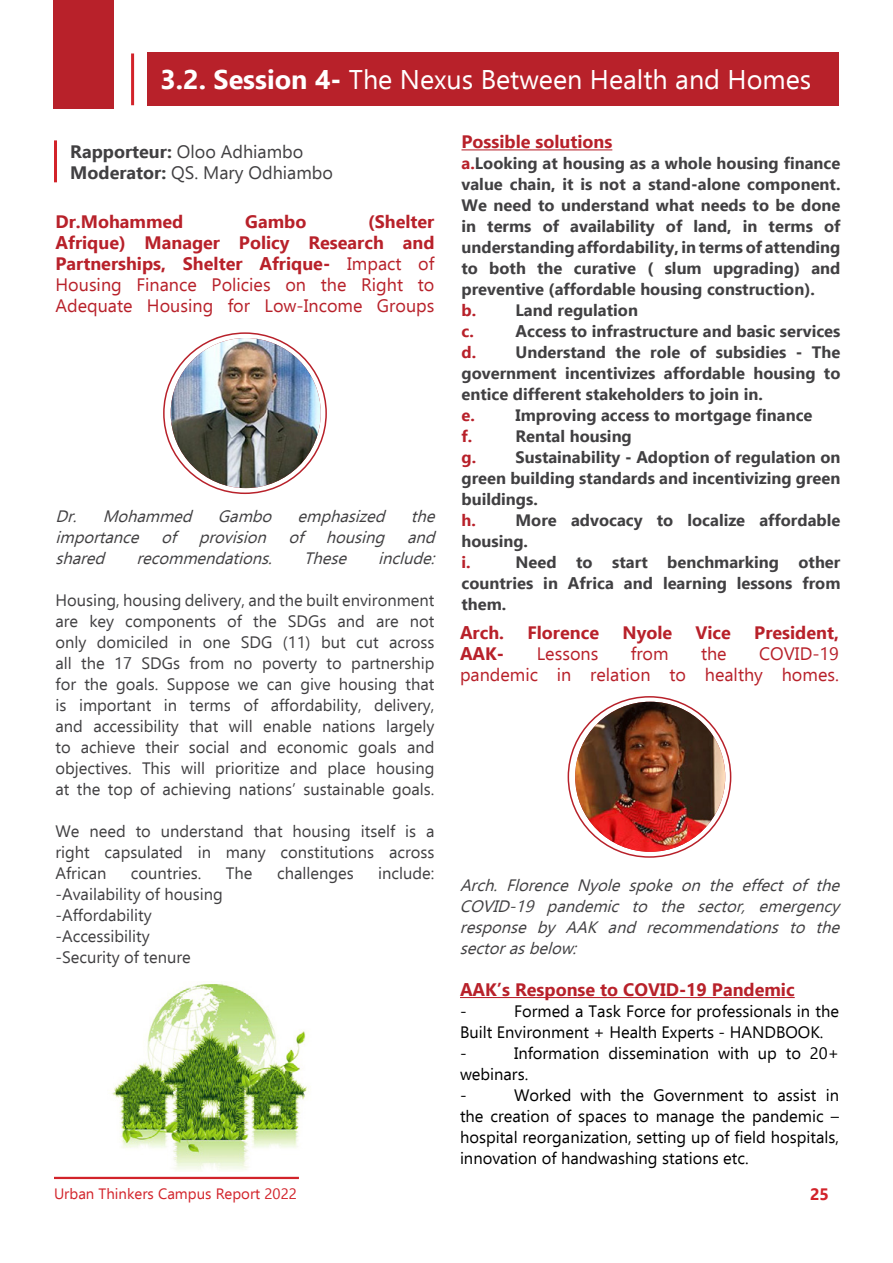
<style>
.page{position:relative;width:893px;height:1263px;background:#fff}
.page>*{position:absolute;margin:0;border:0;box-sizing:border-box;transform-origin:0 0}
.t1{font:27px "Ebrima";color:#fff}
.t2{font:18px/21px "Ebrima";color:#b8212a;text-align:justify}
.t3{font:700 18px "Ebrima";color:#b8212a}
.t4{font:18px/21px "Ebrima";color:#414042}
.t5{font:700 16.5px/21px "Ebrima";color:#414042}
.t6{font:16.5px/21px "Ebrima";color:#414042;text-align:justify}
.t7{font:16.5px/21px "Ebrima";color:#000}
.t8{font:italic 16.5px/21px "Ebrima";color:#414042;text-align:justify}
.t9{font:700 16.5px "Ebrima";color:#b8212a}
.t10{font:700 16.5px "Ebrima";color:#d2232a}
.t11{font:15px "Ebrima";color:#d2232a}
.s1{font-weight:700}
.s2{color:#b8212a}
</style>
<div class="page">
<hr style="left:54px;top:1177px;width:245px;height:2px;background:#d2232a">
<div style="left:53px;top:0;width:61px;height:108px;background:#b8212a"></div>
<hr style="left:460px;top:997px;width:335px;height:1px;background:#b8212a">
<img style="left:171px;top:338px;width:150px;height:150px;border-radius:75px">
<img style="left:575px;top:702px;width:150px;height:150px;border-radius:75px">
<hr style="left:461px;top:149px;width:151px;height:1px;background:#b8212a">
<hr style="left:54px;top:140px;width:3px;height:42px;background:#d2232a">
<hr style="left:131px;top:53px;width:3px;height:52px;background:#d2232a">
<div style="left:147px;top:53px;width:692px;height:53px;background:#b8212a"></div>
<img style="left:111px;top:984px;width:196px;height:187px">
<h1 class="t1" style="left:160px;top:60px;width:652px"><span class="s1">3.2. Session 4-</span> The Nexus Between Health and Homes</h1>
<p class="t4" style="left:70px;top:140px;width:264px"><span class="s1">Rapporteur:</span> Oloo Adhiambo<br><span class="s1">Moderator:</span> QS. Mary Odhiambo</p>
<p class="t2" style="left:56px;top:211px;width:380px;text-indent:313px"><span class="s1">(Shelter Afrique) Manager Policy Research and Partnerships, Shelter Afrique-</span> Impact of Housing Finance Policies on the Right to Adequate Housing for Low-Income Groups</p>
<p class="t3" style="left:56px;top:207px;width:129px">Dr.Mohammed</p>
<p class="t3" style="left:245px;top:207px;width:63px">Gambo</p>
<p class="t8" style="left:55px;top:505px;width:387px">Dr. Mohammed Gambo emphasized the importance of provision of housing and shared</p>
<p class="t8" style="left:136px;top:547px;width:143px">recommendations.</p>
<p class="t8" style="left:304px;top:547px;width:50px">These</p>
<p class="t8" style="left:378px;top:547px;width:64px">include:</p>
<p class="t6" style="left:56px;top:589px;width:381px">Housing, housing delivery, and the built environment are key components of the SDGs and are not only domiciled in one SDG (11) but cut across all the 17 SDGs from no poverty to partnership for the goals. Suppose we can give housing that is important in terms of affordability, delivery, and accessibility that will enable nations largely to achieve their social and economic goals and objectives. This will prioritize and place housing at the top of achieving nations’ sustainable goals.</p>
<p class="t6" style="left:56px;top:820px;width:380px">We need to understand that housing itself is a right capsulated in many constitutions across African</p>
<p class="t6" style="left:131px;top:862px;width:72px">countries.</p>
<p class="t6" style="left:226px;top:862px;width:28px">The</p>
<p class="t6" style="left:277px;top:862px;width:78px">challenges</p>
<p class="t6" style="left:378px;top:862px;width:58px">include:</p>
<p class="t6" style="left:56px;top:883px;width:169px;text-align:left">-Availability of housing -Affordability -Accessibility<br>-Security of tenure</p>
<p class="t3" style="left:461px;top:128px;width:152px">Possible solutions</p>
<p class="t5" style="left:461px;top:152px;width:380px"><span class="s2">a.</span>Looking at housing as a whole housing finance value chain, it is not a stand-alone component.<br>We need to understand what needs to be done in terms of availability of land, in terms of understanding affordability, in terms of attending to both the curative ( slum upgrading) and preventive (affordable housing construction).<br><span class="s2">b.</span> Land regulation<br><span class="s2">c.</span></p>
<p class="t5" style="left:461px;top:320px;width:380px;text-align:justify;text-indent:54px">Access to infrastructure and basic services <span class="s2">d.</span> Understand the role of subsidies - The government incentivizes affordable housing to entice different stakeholders to join in.</p>
<p class="t9" style="left:461px;top:403px;width:15px">e.</p>
<p class="t5" style="left:515px;top:404px;width:299px">Improving access to mortgage finance</p>
<p class="t9" style="left:461px;top:424px;width:12px">f.</p>
<p class="t5" style="left:461px;top:425px;width:380px;text-indent:54px">Rental housing<br><span class="s2">g.</span> Sustainability - Adoption of regulation on green building standards and incentivizing green buildings.<br><span class="s2">h.</span> More advocacy to localize affordable housing.</p>
<p class="t9" style="left:461px;top:550px;width:11px">i.</p>
<p class="t5" style="left:461px;top:551px;width:380px;text-align:justify;text-indent:54px">Need to start benchmarking other countries in Africa and learning lessons from them.</p>
<p class="t3" style="left:460px;top:618px;width:46px">Arch.</p>
<p class="t3" style="left:527px;top:618px;width:73px">Florence</p>
<p class="t3" style="left:622px;top:618px;width:51px">Nyole</p>
<p class="t3" style="left:695px;top:618px;width:37px">Vice</p>
<p class="t3" style="left:754px;top:618px;width:86px">President,</p>
<p class="t3" style="left:460px;top:639px;width:46px">AAK-</p>
<p class="t2" style="left:537px;top:642px;width:63px">Lessons</p>
<p class="t2" style="left:631px;top:642px;width:39px">from</p>
<p class="t2" style="left:701px;top:642px;width:27px">the</p>
<p class="t2" style="left:460px;top:642px;width:380px;text-align:right">COVID-19<br>pandemic in relation to healthy homes.</p>
<p class="t8" style="left:460px;top:874px;width:387px">Arch. Florence Nyole spoke on the effect of the COVID-19 pandemic to the sector, emergency response by AAK and recommendations to the sectorasbelow:</p>
<p class="t3" style="left:460px;top:975px;width:336px">AAK’s Response to COVID-19 Pandemic</p>
<p class="t7" style="left:460px;top:1000px;width:8px">-</p>
<p class="t7" style="left:460px;top:1000px;width:380px;text-indent:54px">Formed a Task Force for professionals in the<br>Built Environment + Health Experts - HANDBOOK.<br>-</p>
<p class="t7" style="left:460px;top:1042px;width:380px;text-indent:54px">Information dissemination with up to 20+ webinars.<br>-</p>
<p class="t7" style="left:460px;top:1084px;width:380px;text-align:justify;text-indent:54px">Worked with the Government to assist in the creation of spaces to manage the pandemic – hospital reorganization, setting up of field hospitals, innovation of handwashing stations etc.</p>
<p class="t11" style="left:54px;top:1182px;width:244px">Urban Thinkers Campus Report 2022</p>
<p class="t10" style="left:810px;top:1180px;width:20px">25</p>
</div>
